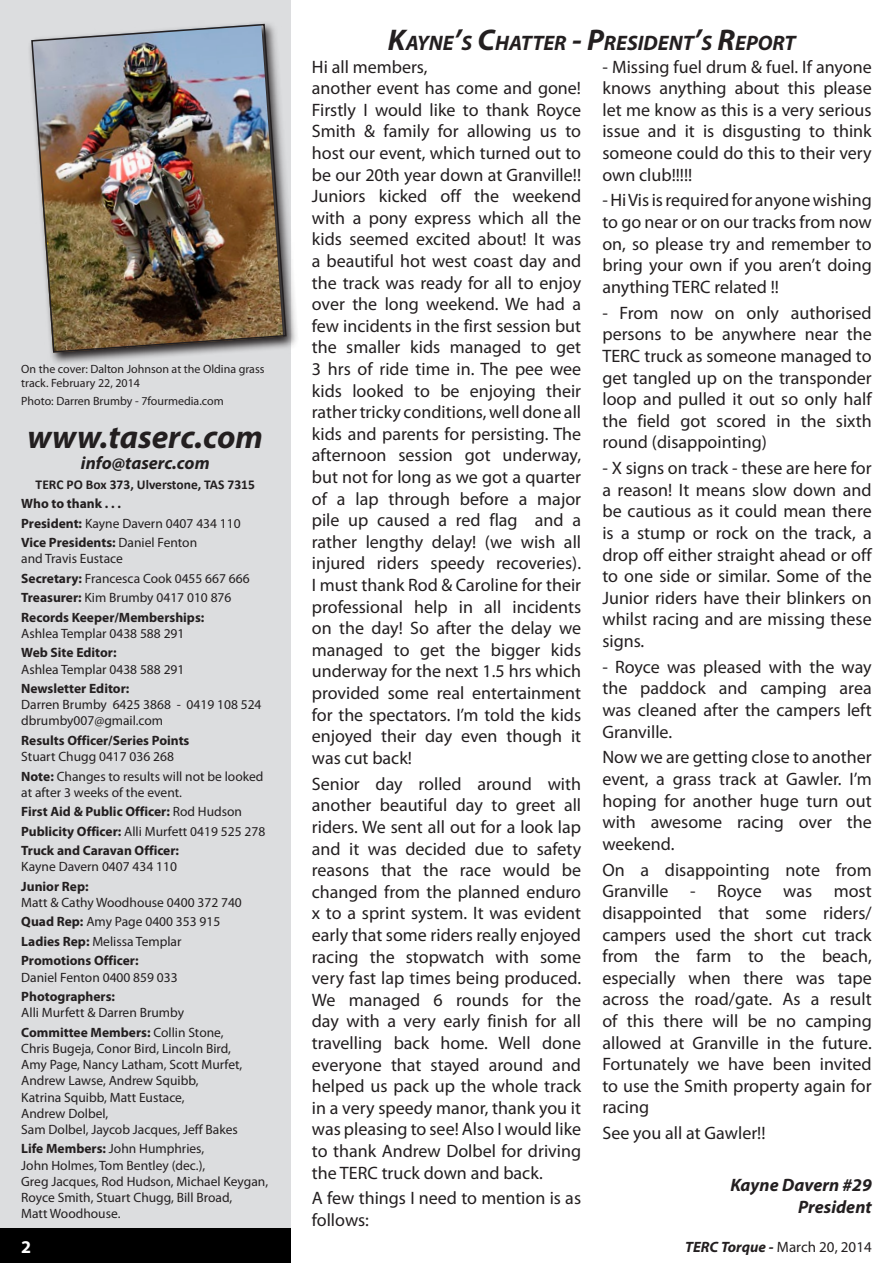
<style>
.page{position:relative;width:893px;height:1263px;background:#fff}
.page>*{position:absolute;margin:0;border:0;box-sizing:border-box;transform-origin:0 0}
.t1{font:italic 700 33px "Myriad Pro";color:#231f20}
.t2{font:italic 700 21px "Myriad Pro";color:#231f20}
.t3{font:18px/21.6px "Myriad Pro";color:#231f20;text-align:justify}
.t4{font:italic 700 18px/21.6px "Myriad Pro";color:#231f20;text-align:right}
.t5{font:700 18px "Myriad Pro";color:#fff}
.t6{font:15px "Myriad Pro";color:#231f20}
.t7{font:13.5px/16.2px "Myriad Pro";color:#231f20}
.t8{font:700 13.5px/19.5px "Myriad Pro";color:#231f20}
.t9{font:700 13.5px "Calibri";color:#231f20}
.t10{font:12px/14.4px "Myriad Pro";color:#231f20}
.s1{font-size:30px}
.s2{font-weight:400}
.s3{font-weight:700}
.s4{font-weight:700;font-style:italic}
</style>
<div class="page">
<div style="left:0;top:0;width:291px;height:1263px;background:#dcdddf"></div>
<svg style="left:51px;top:212px;width:246px;height:151px"></svg>
<img style="left:30px;top:23px;width:257px;height:330px">
<div style="left:0;top:1229px;width:291px;height:34px;background:#000"></div>
<p class="t2" style="left:388px;top:29px;width:409px"><span class="s1">K</span>AYNE<span class="s1">’</span>S <span class="s1">C</span>HATTER <span class="s1">- P</span>RESIDENT<span class="s1">’</span>S <span class="s1">R</span>EPORT</p>
<p class="t3" style="left:602px;top:55px;width:271px">- Missing fuel drum &amp; fuel. If anyone knows anything about this please let me know as this is a very serious issue and it is disgusting to think someone could do this to their very own club!!!!!</p>
<p class="t3" style="left:602px;top:189px;width:271px">- Hi Vis is required for anyone wishing to go near or on our tracks from now on, so please try and remember to bring your own if you aren’t doing anything TERC related !!</p>
<p class="t3" style="left:602px;top:302px;width:271px">- From now on only authorised persons to be anywhere near the TERC truck as someone managed to get tangled up on the transponder loop and pulled it out so only half the field got scored in the sixth round (disappointing)</p>
<p class="t3" style="left:602px;top:457px;width:271px">- X signs on track - these are here for a reason! It means slow down and be cautious as it could mean there is a stump or rock on the track, a drop off either straight ahead or off to one side or similar. Some of the Junior riders have their blinkers on whilst racing and are missing these signs.</p>
<p class="t3" style="left:602px;top:656px;width:271px">- Royce was pleased with the way the paddock and camping area was cleaned after the campers left Granville.</p>
<p class="t3" style="left:602px;top:746px;width:271px">Now we are getting close to another event, a grass track at Gawler. I’m hoping for another huge turn out with awesome racing over the weekend.</p>
<p class="t3" style="left:602px;top:859px;width:271px">On a disappointing note from Granville - Royce was most disappointed that some riders/ campers used the short cut track from the farm to the beach, especially when there was tape across the road/gate. As a result of this there will be no camping allowed at Granville in the future.<br>Fortunately we have been invited to use the Smith property again for racing</p>
<p class="t3" style="left:602px;top:1122px;width:165px">See you all at Gawler!!</p>
<p class="t4" style="left:730px;top:1173px;width:143px">Kayne Davern #29<br>President</p>
<p class="t3" style="left:312px;top:55px;width:271px;text-align:left">Hi all members,<br>another event has come and gone!<br>Firstly I would like to thank Royce<br>Smith &amp; family for allowing us to host our event, which turned out to be our 20th year down at Granville!!<br>Juniors kicked off the weekend with a pony express which all the kids seemed excited about! It was a beautiful hot west coast day and the track was ready for all to enjoy over the long weekend. We had a few incidents in the first session but the smaller kids managed to get<br>3 hrs of ride time in. The pee wee kids looked to be enjoying their rather tricky conditions, well done all kids and parents for persisting. The afternoon session got underway, but not for long as we got a quarter of a lap through before a major pile up caused a red flag and a rather lengthy delay! (we wish all injured riders speedy recoveries).<br>I must thank Rod &amp; Caroline for their professional help in all incidents on the day! So after the delay we managed to get the bigger kids underway for the next 1.5 hrs which provided some real entertainment for the spectators. I’m told the kids enjoyed their day even though it was cut back!</p>
<p class="t3" style="left:312px;top:772px;width:271px">Senior day rolled around with another beautiful day to greet all riders. We sent all out for a look lap and it was decided due to safety reasons that the race would be changed from the planned enduro x to a sprint system. It was evident early that some riders really enjoyed racing the stopwatch with some very fast lap times being produced.<br>We managed 6 rounds for the day with a very early finish for all travelling back home. Well done everyone that stayed around and helped us pack up the whole track in a very speedy manor, thank you it was pleasing to see! Also I would like to thank Andrew Dolbel for driving the TERC truck down and back.</p>
<p class="t3" style="left:312px;top:1187px;width:271px">A few things I need to mention is as follows:</p>
<p class="t10" style="left:21px;top:361px;width:245px">On the cover: Dalton Johnson at the Oldina grass track. February 22, 2014</p>
<p class="t10" style="left:21px;top:393px;width:204px">Photo: Darren Brumby - 7fourmedia.com</p>
<h1 class="t1" style="left:28px;top:415px;width:237px">www.taserc.com</h1>
<p class="t4" style="left:81px;top:452px;width:130px">info@taserc.com</p>
<p class="t9" style="left:36px;top:475px;width:221px">TERC PO Box 373, Ulverstone, TAS 7315</p>
<p class="t8" style="left:21px;top:493px;width:221px">Who to thank . . .<br>President: <span class="s2">Kayne Davern 0407 434 110<br></span>Vice Presidents: <span class="s2">Daniel Fenton</span></p>
<p class="t7" style="left:21px;top:549px;width:230px;line-height:19.5px">and Travis Eustace<br><span class="s3">Secretary:</span> Francesca Cook 0455 667 666<br><span class="s3">Treasurer:</span> Kim Brumby 0417 010 876<br><span class="s3">Records Keeper/Memberships:</span></p>
<p class="t7" style="left:21px;top:625px;width:165px">Ashlea Templar 0438 588 291</p>
<p class="t8" style="left:21px;top:642px;width:97px">Web Site Editor:</p>
<p class="t7" style="left:21px;top:661px;width:165px">Ashlea Templar 0438 588 291</p>
<p class="t8" style="left:21px;top:678px;width:110px">Newsletter Editor:</p>
<p class="t7" style="left:21px;top:696px;width:242px">Darren Brumby 6425 3868 - 0419 108 524 dbrumby007@gmail.com</p>
<p class="t8" style="left:21px;top:730px;width:170px">Results Officer/Series Points</p>
<p class="t7" style="left:21px;top:746px;width:244px;line-height:19.5px">Stuart Chugg 0417 036 268<br><span class="s3">Note:</span> Changes to results will not be looked</p>
<p class="t8" style="left:21px;top:782px;width:245px"><span class="s2">at after 3 weeks of the event.<br></span>First Aid &amp; Public Officer: <span class="s2">Rod Hudson </span>Publicity Officer: <span class="s2">Alli Murfett 0419 525 278<br></span>Truck and Caravan Officer:</p>
<p class="t7" style="left:21px;top:858px;width:157px">Kayne Davern 0407 434 110</p>
<p class="t8" style="left:21px;top:876px;width:69px">Junior Rep:</p>
<p class="t7" style="left:21px;top:892px;width:222px;line-height:19.5px">Matt &amp; Cathy Woodhouse 0400 372 740<br><span class="s3">Quad Rep:</span> Amy Page 0400 353 915<br><span class="s3">Ladies Rep:</span> Melissa Templar<br><span class="s3">Promotions Officer:</span></p>
<p class="t7" style="left:21px;top:969px;width:158px">Daniel Fenton 0400 859 033</p>
<p class="t8" style="left:21px;top:986px;width:95px">Photographers:</p>
<p class="t7" style="left:21px;top:1003px;width:204px;line-height:19.5px">Alli Murfett &amp; Darren Brumby<br><span class="s3">Committee Members:</span> Collin Stone,</p>
<p class="t7" style="left:21px;top:1040px;width:223px">Chris Bugeja, Conor Bird, Lincoln Bird,<br>Amy Page, Nancy Latham, Scott Murfet,<br>Andrew Lawse, Andrew Squibb,<br>Katrina Squibb, Matt Eustace,<br>Andrew Dolbel,<br>Sam Dolbel, Jaycob Jacques, Jeff Bakes</p>
<p class="t7" style="left:21px;top:1140px;width:248px"><span class="s3">Life Members:</span> John Humphries,<br>John Holmes, Tom Bentley (dec.),<br>Greg Jacques, Rod Hudson, Michael Keygan,<br>Royce Smith, Stuart Chugg, Bill Broad,<br>Matt Woodhouse.</p>
<p class="t5" style="left:21px;top:1235px;width:11px">2</p>
<p class="t6" style="left:685px;top:1237px;width:188px"><span class="s4">TERC Torque -</span> March 20, 2014</p>
</div>
